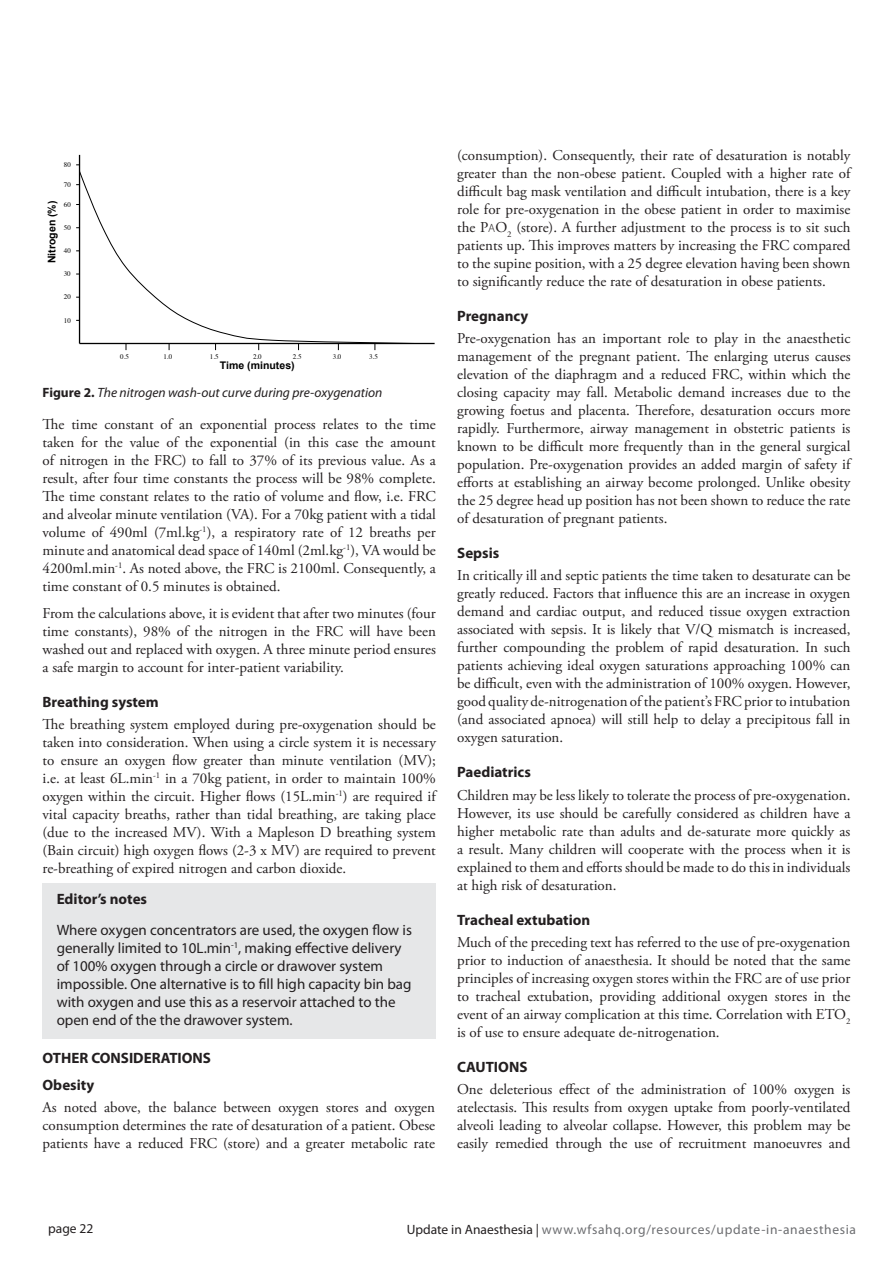
<style>
.page{position:relative;width:893px;height:1263px;background:#fff}
.page>*{position:absolute;margin:0;border:0;box-sizing:border-box;transform-origin:0 0}
.t1{font:15px/18px "Adobe Garamond Pro";color:#231f20;text-align:justify}
.t2{font:15px/18px "Myriad Pro";color:#231f20}
.t3{font:700 15px/26.5px "Myriad Pro";color:#231f20}
.t4{font:13.5px "Myriad Pro";letter-spacing:.05em;color:#6d6e71}
.t5{font:italic 13.5px "Myriad Pro";color:#231f20}
.t6{font:13.5px "Myriad Pro";color:#231f20}
.t7{font:700 10.5px "Arial";color:#000}
.t8{font:7.05px "Times";color:#000}
.s1{font-weight:700;font-style:normal}
.s2{font-family:"Myriad Pro";font-weight:300;font-size:12px}
.s3{color:#231f20}
</style>
<div class="page">
<hr style="left:80px;top:343px;width:355px;height:1px;background:#000">
<hr style="left:79px;top:155px;width:1px;height:188px;background:#000">
<svg style="left:79px;top:171px;width:336px;height:173px"></svg>
<div style="left:43px;top:883px;width:393px;height:156px;background:#e6e7e8"></div>
<p class="t8" style="left:64px;top:158px;width:9px">80</p>
<p class="t8" style="left:64px;top:178px;width:9px">70</p>
<p class="t7" style="left:45px;top:263px;width:64px;rotate:-90deg">Nitrogen (%)</p>
<p class="t8" style="left:64px;top:198px;width:9px">60</p>
<p class="t8" style="left:64px;top:221px;width:9px">50</p>
<p class="t8" style="left:64px;top:244px;width:9px">40</p>
<p class="t8" style="left:64px;top:267px;width:9px">30</p>
<p class="t8" style="left:64px;top:290px;width:9px">20</p>
<p class="t8" style="left:64px;top:314px;width:9px">10</p>
<p class="t8" style="left:120px;top:350px;width:10px">0.5</p>
<p class="t8" style="left:163px;top:350px;width:10px">1.0</p>
<p class="t8" style="left:210px;top:350px;width:10px">1.5</p>
<p class="t8" style="left:253px;top:350px;width:10px">2.0</p>
<p class="t8" style="left:293px;top:350px;width:10px">2.5</p>
<p class="t8" style="left:333px;top:350px;width:10px">3.0</p>
<p class="t8" style="left:369px;top:350px;width:10px">3.5</p>
<p class="t7" style="left:220px;top:358px;width:76px">Time (minutes)</p>
<p class="t5" style="left:43px;top:384px;width:341px"><span class="s1">Figure 2.</span> The nitrogen wash-out curve during pre-oxygenation</p>
<p class="t1" style="left:43px;top:416px;width:395px">The time constant of an exponential process relates to the time taken for the value of the exponential (in this case the amount of nitrogen in the FRC) to fall to 37% of its previous value. As a result, after four time constants the process will be 98% complete.<br>The time constant relates to the ratio of volume and flow, i.e. FRC and alveolar minute ventilation (VA). For a 70kg patient with a tidal volume of 490ml (7ml.kg<sup>-1</sup>), a respiratory rate of 12 breaths per minute and anatomical dead space of 140ml (2ml.kg<sup>-1</sup>), VA would be 4200ml.min<sup>-1</sup>. As noted above, the FRC is 2100ml. Consequently, a time constant of 0.5 minutes is obtained.</p>
<p class="t1" style="left:43px;top:604px;width:395px">From the calculations above, it is evident that after two minutes (four time constants), 98% of the nitrogen in the FRC will have been washed out and replaced with oxygen. A three minute period ensures a safe margin to account for inter-patient variability.</p>
<p class="t3" style="left:43px;top:688px;width:118px">Breathing system</p>
<p class="t1" style="left:43px;top:716px;width:395px">The breathing system employed during pre-oxygenation should be taken into consideration. When using a circle system it is necessary to ensure an oxygen flow greater than minute ventilation (MV); i.e. at least 6L.min<sup>-1</sup> in a 70kg patient, in order to maintain 100% oxygen within the circuit. Higher flows (15L.min<sup>-1</sup>) are required if vital capacity breaths, rather than tidal breathing, are taking place (due to the increased MV). With a Mapleson D breathing system (Bain circuit) high oxygen flows (2-3 x MV) are required to prevent re-breathing of expired nitrogen and carbon dioxide.</p>
<p class="t3" style="left:57px;top:885px;width:92px">Editor’s notes</p>
<p class="t2" style="left:57px;top:921px;width:357px">Where oxygen concentrators are used, the oxygen flow is generally limited to 10L.min<sup>-1</sup>, making effective delivery of 100% oxygen through a circle or drawover system impossible. One alternative is to fill high capacity bin bag with oxygen and use this as a reservoir attached to the open end of the the drawover system.</p>
<p class="t3" style="left:43px;top:1044px;width:170px">OTHER CONSIDERATIONS<br>Obesity</p>
<p class="t1" style="left:43px;top:1098px;width:394px">As noted above, the balance between oxygen stores and oxygen consumption determines the rate of desaturation of a patient. Obese patients have a reduced FRC (store) and a greater metabolic rate</p>
<p class="t1" style="left:457px;top:146px;width:395px">(consumption). Consequently, their rate of desaturation is notably greater than the non-obese patient. Coupled with a higher rate of difficult bag mask ventilation and difficult intubation, there is a key role for pre-oxygenation in the obese patient in order to maximise the P<span class="s2">A</span>O<sub>2</sub> (store). A further adjustment to the process is to sit such patients up. This improves matters by increasing the FRC compared to the supine position, with a 25 degree elevation having been shown to significantly reduce the rate of desaturation in obese patients.</p>
<p class="t3" style="left:457px;top:302px;width:73px">Pregnancy</p>
<p class="t1" style="left:457px;top:330px;width:395px">Pre-oxygenation has an important role to play in the anaesthetic management of the pregnant patient. The enlarging uterus causes elevation of the diaphragm and a reduced FRC, within which the closing capacity may fall. Metabolic demand increases due to the growing foetus and placenta. Therefore, desaturation occurs more rapidly. Furthermore, airway management in obstetric patients is known to be difficult more frequently than in the general surgical population. Pre-oxygenation provides an added margin of safety if efforts at establishing an airway become prolonged. Unlike obesity the 25 degree head up position has not been shown to reduce the rate of desaturation of pregnant patients.</p>
<p class="t3" style="left:457px;top:539px;width:44px">Sepsis</p>
<p class="t1" style="left:457px;top:567px;width:395px">In critically ill and septic patients the time taken to desaturate can be greatly reduced. Factors that influence this are an increase in oxygen demand and cardiac output, and reduced tissue oxygen extraction associated with sepsis. It is likely that V/Q mismatch is increased, further compounding the problem of rapid desaturation. In such patients achieving ideal oxygen saturations approaching 100% can be difficult, even with the administration of 100% oxygen. However, good quality de-nitrogenation of the patient’s FRC prior to intubation (and associated apnoea) will still help to delay a precipitous fall in oxygen saturation.</p>
<p class="t3" style="left:457px;top:758px;width:75px">Paediatrics</p>
<p class="t1" style="left:457px;top:786px;width:395px">Children may be less likely to tolerate the process of pre-oxygenation.<br>However, its use should be carefully considered as children have a higher metabolic rate than adults and de-saturate more quickly as a result. Many children will cooperate with the process when it is explained to them and efforts should be made to do this in individuals at high risk of desaturation.</p>
<p class="t3" style="left:457px;top:906px;width:135px">Tracheal extubation</p>
<p class="t1" style="left:457px;top:933px;width:395px">Much of the preceding text has referred to the use of pre-oxygenation prior to induction of anaesthesia. It should be noted that the same principles of increasing oxygen stores within the FRC are of use prior to tracheal extubation, providing additional oxygen stores in the event of an airway complication at this time. Correlation with ETO<sub>2 </sub>is of use to ensure adequate de-nitrogenation.</p>
<p class="t3" style="left:457px;top:1053px;width:72px">CAUTIONS</p>
<p class="t1" style="left:457px;top:1081px;width:395px">One deleterious effect of the administration of 100% oxygen is atelectasis. This results from oxygen uptake from poorly-ventilated alveoli leading to alveolar collapse. However, this problem may be easily remedied through the use of recruitment manoeuvres and</p>
<p class="t6" style="left:48px;top:1220px;width:47px">page 22</p>
<p class="t4" style="left:407px;top:1221px;width:451px"><span class="s3">Update in Anaesthesia |</span> www.wfsahq.org/resources/update-in-anaesthesia</p>
</div>
